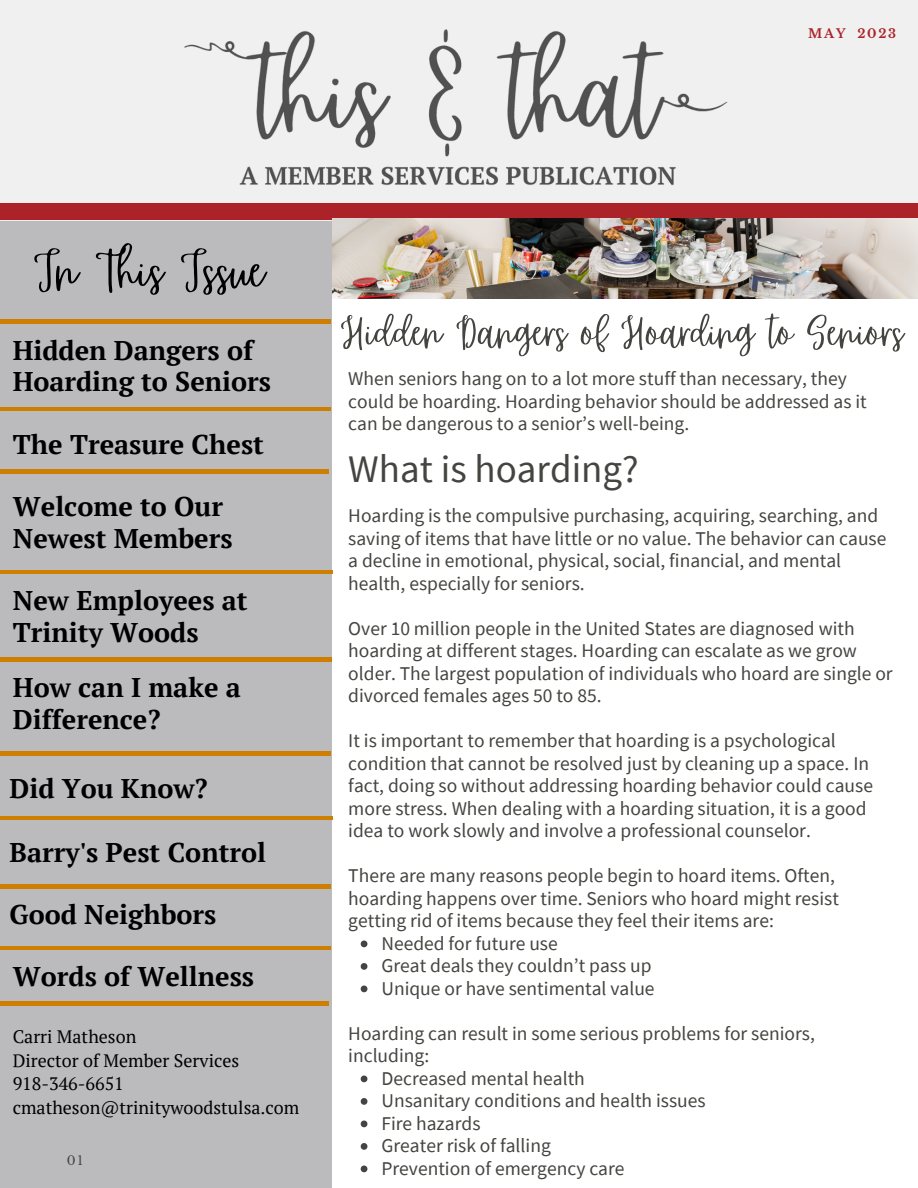
<style>
.page{position:relative;width:918px;height:1188px;background:#fff}
.page>*{position:absolute;margin:0;border:0;box-sizing:border-box;transform-origin:0 0}
.t1{font:63px "Rumba";color:#000}
.t2{font:51px "Rumba";color:#444440}
.t3{font:39px "Source Sans Pro";color:#444440}
.t4{font:700 27px/31.5px "PT Serif";color:#000}
.t5{font:19.5px/22.5px "Source Sans Pro";color:#444440}
.t6{font:18px "PT Serif";color:#000}
.t7{font:700 12.45px "Libre Baskerville";letter-spacing:.14em;color:#ab2328}
.t8{font:12.45px "Libre Baskerville";color:#444440}
</style>
<div class="page">
<div style="left:0;top:177px;width:332px;height:1011px;background:#b5b5b8"></div>
<img style="left:0;top:0;width:918px;height:204px">
<hr style="left:0;top:571px;width:332px;height:3px;background:#cf7f00">
<hr style="left:0;top:658px;width:332px;height:3px;background:#cf7f00">
<hr style="left:0;top:320px;width:331px;height:3px;background:#cf7f00">
<div style="left:0;top:204px;width:918px;height:16px;background:#ab2328"></div>
<hr style="left:0;top:885px;width:331px;height:3px;background:#cf7f00">
<hr style="left:0;top:407px;width:331px;height:4px;background:#cf7f00">
<hr style="left:0;top:947px;width:331px;height:3px;background:#cf7f00">
<hr style="left:0;top:752px;width:331px;height:3px;background:#cf7f00">
<hr style="left:0;top:817px;width:332px;height:3px;background:#cf7f00">
<hr style="left:0;top:1002px;width:329px;height:3px;background:#cf7f00">
<hr style="left:0;top:470px;width:329px;height:3px;background:#cf7f00">
<img style="left:332px;top:219px;width:586px;height:80px">
<svg style="left:361px;top:941px;width:6px;height:6px"></svg>
<svg style="left:361px;top:963px;width:6px;height:7px"></svg>
<svg style="left:361px;top:986px;width:6px;height:6px"></svg>
<svg style="left:361px;top:1076px;width:6px;height:6px"></svg>
<svg style="left:361px;top:1098px;width:6px;height:7px"></svg>
<svg style="left:361px;top:1121px;width:6px;height:6px"></svg>
<svg style="left:361px;top:1143px;width:6px;height:7px"></svg>
<svg style="left:361px;top:1166px;width:6px;height:6px"></svg>
<p class="t7" style="left:808px;top:26px;width:89px">MAY 2023</p>
<p class="t1" style="left:34px;top:231px;width:232px">In This Issue</p>
<p class="t4" style="left:13px;top:334px;width:242px">Hidden Dangers of</p>
<p class="t4" style="left:13px;top:365px;width:260px">Hoarding to Seniors</p>
<p class="t4" style="left:13px;top:428px;width:253px">The Treasure Chest</p>
<p class="t4" style="left:13px;top:490px;width:212px">Welcome to Our</p>
<p class="t4" style="left:13px;top:522px;width:221px">Newest Members</p>
<p class="t4" style="left:13px;top:584px;width:236px">New Employees at<br>Trinity Woods</p>
<p class="t4" style="left:13px;top:671px;width:229px">How can I make a<br>Difference?</p>
<p class="t4" style="left:10px;top:772px;width:200px">Did You Know?</p>
<p class="t4" style="left:10px;top:836px;width:258px">Barry's Pest Control</p>
<p class="t4" style="left:10px;top:899px;width:208px">Good Neighbors</p>
<p class="t4" style="left:13px;top:960px;width:243px">Words of Wellness</p>
<p class="t6" style="left:13px;top:1024px;width:125px">Carri Matheson</p>
<p class="t6" style="left:13px;top:1048px;width:228px">Director of Member Services</p>
<p class="t6" style="left:13px;top:1072px;width:113px">918-346-6651</p>
<p class="t6" style="left:13px;top:1095px;width:288px">cmatheson@trinitywoodstulsa.com</p>
<p class="t8" style="left:67px;top:1153px;width:18px">01</p>
<p class="t2" style="left:341px;top:300px;width:564px">Hidden Dangers of Hoarding to Seniors</p>
<p class="t5" style="left:348px;top:367px;width:520px">When seniors hang on to a lot more stuff than necessary, they could be hoarding. Hoarding behavior should be addressed as it can be dangerous to a senior’s well-being.</p>
<p class="t3" style="left:348px;top:444px;width:292px">What is hoarding?</p>
<p class="t5" style="left:348px;top:504px;width:540px">Hoarding is the compulsive purchasing, acquiring, searching, and saving of items that have little or no value. The behavior can cause a decline in emotional, physical, social, financial, and mental health, especially for seniors.</p>
<p class="t5" style="left:348px;top:616px;width:546px">Over 10 million people in the United States are diagnosed with hoarding at different stages. Hoarding can escalate as we grow older. The largest population of individuals who hoard are single or divorced females ages 50 to 85.</p>
<p class="t5" style="left:348px;top:729px;width:526px">It is important to remember that hoarding is a psychological condition that cannot be resolved just by cleaning up a space. In fact, doing so without addressing hoarding behavior could cause more stress. When dealing with a hoarding situation, it is a good idea to work slowly and involve a professional counselor.</p>
<p class="t5" style="left:348px;top:864px;width:492px">There are many reasons people begin to hoard items. Often, hoarding happens over time. Seniors who hoard might resist getting rid of items because they feel their items are:</p>
<p class="t5" style="left:381px;top:931px;width:178px">Needed for future use</p>
<p class="t5" style="left:381px;top:954px;width:272px">Great deals they couldn’t pass up</p>
<p class="t5" style="left:381px;top:976px;width:275px">Unique or have sentimental value</p>
<p class="t5" style="left:348px;top:1021px;width:468px">Hoarding can result in some serious problems for seniors, including:</p>
<p class="t5" style="left:381px;top:1066px;width:205px">Decreased mental health</p>
<p class="t5" style="left:381px;top:1089px;width:326px">Unsanitary conditions and health issues</p>
<p class="t5" style="left:381px;top:1111px;width:101px">Fire hazards</p>
<p class="t5" style="left:381px;top:1134px;width:171px">Greater risk of falling</p>
<p class="t5" style="left:381px;top:1156px;width:245px">Prevention of emergency care</p>
</div>
